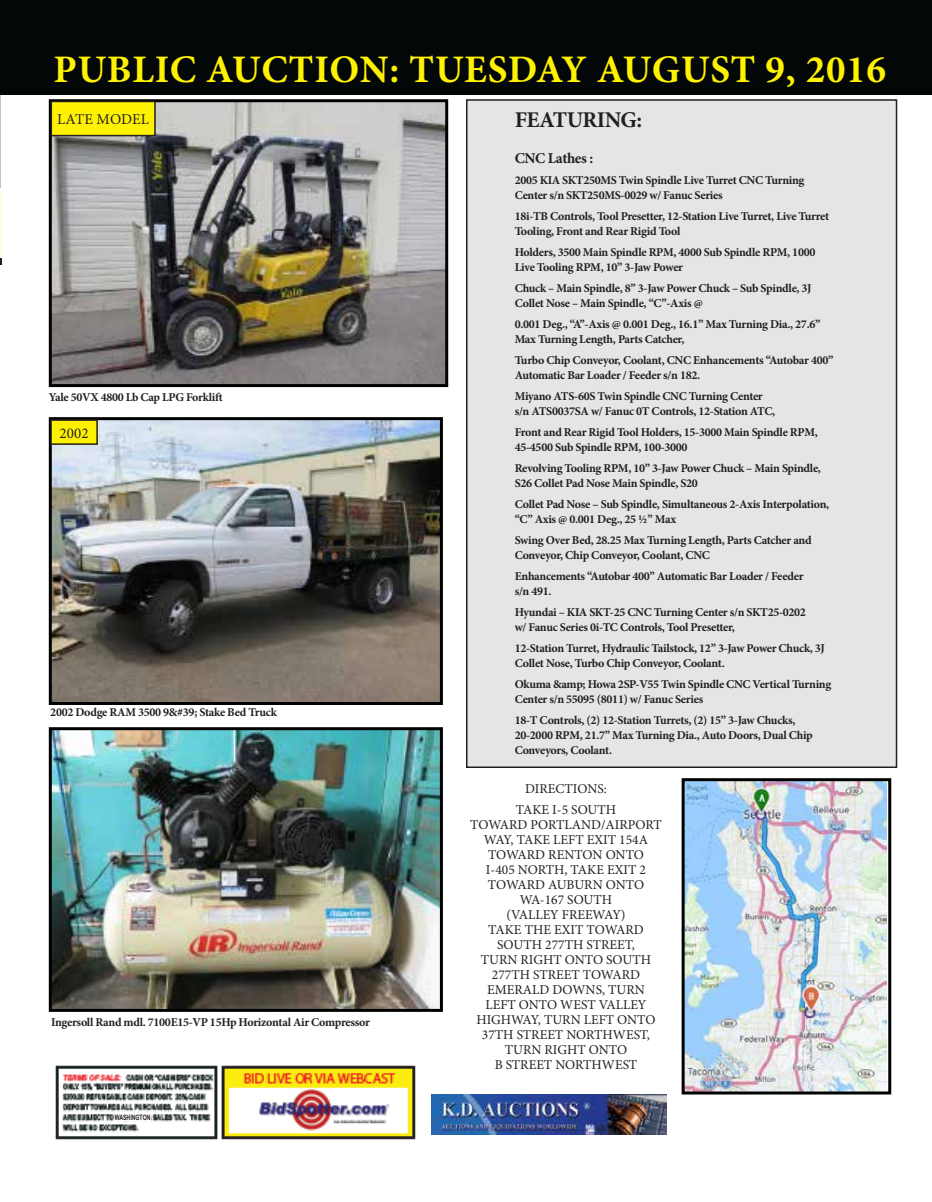
<style>
.page{position:relative;width:932px;height:1202px;background:#fff}
.page>*{position:absolute;margin:0;border:0;box-sizing:border-box;transform-origin:0 0}
.t1{font:700 39px "Minion Pro";letter-spacing:.02em;color:#fff200}
.t2{font:700 22.5px "Minion Pro";letter-spacing:-.025em;color:#231f20}
.t3{font:15px "Minion Pro";letter-spacing:.01em;color:#231f20}
.t4{font:700 15px "Minion Pro";letter-spacing:-.025em;color:#231f20}
.t5{font:13.5px/15px "Minion Pro";color:#231f20;text-align:center}
.t6{font:700 12px/15px "Minion Pro";letter-spacing:-.025em;color:#231f20}
.t7{font:700 7.5px "Arial";color:#231f20;scale:.7 1}
</style>
<div class="page">
<div style="left:466px;top:100px;width:430px;height:667px;background:#e4e5e6"></div>
<div style="left:466px;top:99px;width:431px;height:669px;border:2px solid #231f20"></div>
<div style="left:0;top:0;width:932px;height:94px;background:#030708"></div>
<img style="left:685px;top:782px;width:201px;height:308px">
<div style="left:681px;top:778px;width:210px;height:316px;border:3px solid #000101"></div>
<hr style="left:0;top:188px;width:1px;height:71px;background:#fffde7">
<img style="left:53px;top:421px;width:386px;height:280px">
<div style="left:49px;top:417px;width:394px;height:288px;border:3px solid #000101"></div>
<img style="left:53px;top:731px;width:386px;height:276px">
<div style="left:49px;top:727px;width:394px;height:284px;border:3px solid #000101"></div>
<img style="left:53px;top:103px;width:391px;height:280px">
<div style="left:49px;top:99px;width:399px;height:288px;border:3px solid #000101"></div>
<div style="left:51px;top:420px;width:46px;height:24px;background:#fff200"></div>
<div style="left:50px;top:419px;width:48px;height:26px;border:2px solid #231f20"></div>
<img style="left:55px;top:1065px;width:361px;height:75px">
<div style="left:115px;top:1113px;width:36px;height:8px;background:#fff"></div>
<div style="left:51px;top:101px;width:104px;height:35px;background:#fff200"></div>
<div style="left:51px;top:101px;width:105px;height:35px;border:2px solid #231f20"></div>
<img style="left:431px;top:1094px;width:235px;height:40px">
<h1 class="t1" style="left:53px;top:42px;width:834px">PUBLIC AUCTION: TUESDAY AUGUST 9, 2016</h1>
<h2 class="t2" style="left:514px;top:103px;width:129px">FEATURING:</h2>
<p class="t4" style="left:514px;top:147px;width:80px">CNC Lathes :</p>
<p class="t6" style="left:514px;top:172px;width:291px">2005 KIA SKT250MS Twin Spindle Live Turret CNC Turning<br>Center s/n SKT250MS-0029 w/ Fanuc Series</p>
<p class="t6" style="left:514px;top:208px;width:316px">18i-TB Controls, Tool Presetter, 12-Station Live Turret, Live Turret<br>Tooling, Front and Rear Rigid Tool</p>
<p class="t6" style="left:514px;top:244px;width:302px">Holders, 3500 Main Spindle RPM, 4000 Sub Spindle RPM, 1000<br>Live Tooling RPM, 10” 3-Jaw Power</p>
<p class="t6" style="left:514px;top:280px;width:298px">Chuck – Main Spindle, 8” 3-Jaw Power Chuck – Sub Spindle, 3J<br>Collet Nose – Main Spindle, “C”-Axis @</p>
<p class="t6" style="left:514px;top:316px;width:307px">0.001 Deg., “A”-Axis @ 0.001 Deg., 16.1” Max Turning Dia., 27.6”<br>Max Turning Length, Parts Catcher,</p>
<p class="t6" style="left:514px;top:352px;width:320px">Turbo Chip Conveyor, Coolant, CNC Enhancements “Autobar 400”<br>Automatic Bar Loader / Feeder s/n 182.</p>
<p class="t6" style="left:514px;top:388px;width:262px">Miyano ATS-60S Twin Spindle CNC Turning Center s/n ATS0037SA w/ Fanuc 0T Controls, 12-Station ATC,</p>
<p class="t6" style="left:514px;top:424px;width:304px">Front and Rear Rigid Tool Holders, 15-3000 Main Spindle RPM,<br>45-4500 Sub Spindle RPM, 100-3000</p>
<p class="t6" style="left:514px;top:460px;width:308px">Revolving Tooling RPM, 10” 3-Jaw Power Chuck – Main Spindle,<br>S26 Collet Pad Nose Main Spindle, S20</p>
<p class="t6" style="left:514px;top:496px;width:316px">Collet Pad Nose – Sub Spindle, Simultaneous 2-Axis Interpolation, “C” Axis @ 0.001 Deg., 25 ½” Max</p>
<p class="t6" style="left:514px;top:532px;width:298px">Swing Over Bed, 28.25 Max Turning Length, Parts Catcher and<br>Conveyor, Chip Conveyor, Coolant, CNC</p>
<p class="t6" style="left:514px;top:568px;width:290px">Enhancements “Autobar 400” Automatic Bar Loader / Feeder s/n 491.</p>
<p class="t6" style="left:514px;top:604px;width:293px">Hyundai – KIA SKT-25 CNC Turning Center s/n SKT25-0202 w/ Fanuc Series 0i-TC Controls, Tool Presetter,</p>
<p class="t6" style="left:514px;top:640px;width:312px">12-Station Turret, Hydraulic Tailstock, 12” 3-Jaw Power Chuck, 3J<br>Collet Nose, Turbo Chip Conveyor, Coolant.</p>
<p class="t6" style="left:514px;top:676px;width:318px">Okuma &amp;amp; Howa 2SP-V55 Twin Spindle CNC Vertical Turning<br>Center s/n 55095 (8011) w/ Fanuc Series</p>
<p class="t6" style="left:514px;top:712px;width:299px">18-T Controls, (2) 12-Station Turrets, (2) 15” 3-Jaw Chucks,<br>20-2000 RPM, 21.7” Max Turning Dia., Auto Doors, Dual Chip<br>Conveyors, Coolant.</p>
<p class="t3" style="left:57px;top:109px;width:93px">LATE MODEL</p>
<p class="t6" style="left:49px;top:389px;width:175px">Yale 50VX 4800 Lb Cap LPG Forklift</p>
<p class="t3" style="left:59px;top:423px;width:31px">2002</p>
<p class="t6" style="left:50px;top:704px;width:228px">2002 Dodge RAM 3500 9&amp;#39; Stake Bed Truck</p>
<p class="t6" style="left:51px;top:1014px;width:320px">Ingersoll Rand mdl. 7100E15-VP 15Hp Horizontal Air Compressor</p>
<p class="t7" style="left:115px;top:1112px;width:53px">WASHINGTON</p>
<p class="t5" style="left:516px;top:777px;width:102px;line-height:21px">DIRECTIONS:<br>TAKE I-5 SOUTH</p>
<p class="t5" style="left:470px;top:816px;width:193px">TOWARD PORTLAND/AIRPORT<br>WAY, TAKE LEFT EXIT 154A<br>TOWARD RENTON ONTO<br>I-405 NORTH, TAKE EXIT 2<br>TOWARD AUBURN ONTO<br>WA-167 SOUTH<br>(VALLEY FREEWAY)<br>TAKE THE EXIT TOWARD<br>SOUTH 277TH STREET,<br>TURN RIGHT ONTO SOUTH<br>277TH STREET TOWARD<br>EMERALD DOWNS, TURN<br>LEFT ONTO WEST VALLEY<br>HIGHWAY, TURN LEFT ONTO<br>37TH STREET NORTHWEST,<br>TURN RIGHT ONTO<br>B STREET NORTHWEST</p>
</div>
